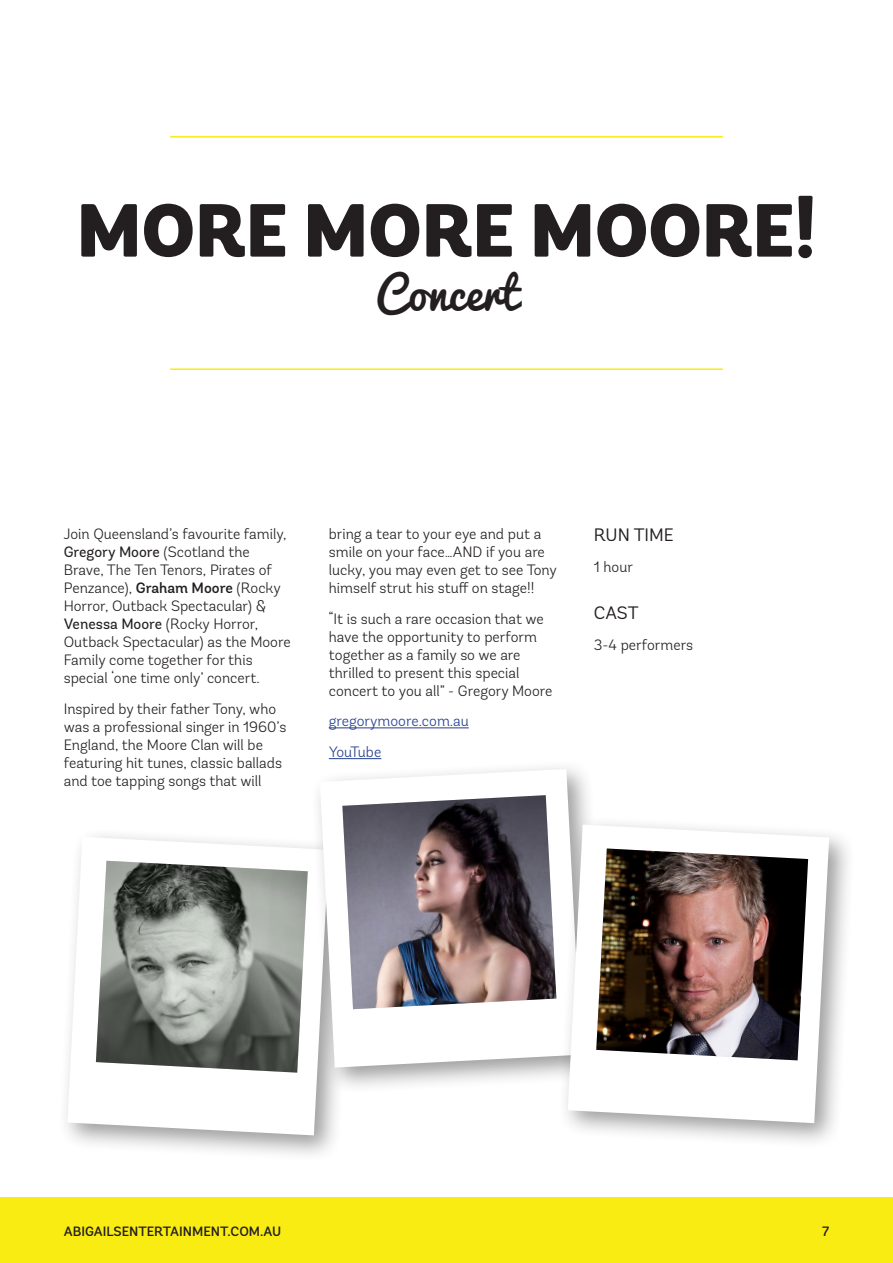
<style>
.page{position:relative;width:893px;height:1263px;background:#fff}
.page>*{position:absolute;margin:0;border:0;box-sizing:border-box;transform-origin:0 0}
.t1{font:900 75px "Andes Rounded";color:#231f20}
.t2{font:45px "Pacifico";color:#231f20}
.body_subhead{font:18px "Andes Rounded";color:#231f20}
.t3{font:300 15px/18px "Andes Rounded";color:#231f20}
.t4{font:300 15px "Andes Rounded";color:#253f8e}
.t5{font:300 15px "Andes Rounded";letter-spacing:-.055em;color:#253f8e}
.Paragraph_Style_1{font:500 13.5px "Andes Rounded";color:#231f20}
.s1{font-weight:400}
.s2{font-weight:500}
</style>
<div class="page">
<div style="left:58px;top:827px;width:298px;height:335px;background:#231f20;opacity:.45"></div>
<svg style="left:67px;top:837px;width:262px;height:298px"></svg>
<div style="left:0;top:1198px;width:893px;height:65px;background:#f9ec12"></div>
<hr style="left:329px;top:727px;width:140px;height:1px;background:#253f8e">
<hr style="left:329px;top:758px;width:52px;height:1px;background:#253f8e">
<hr style="left:170px;top:368px;width:553px;height:2px;background:#f9ec12">
<hr style="left:170px;top:136px;width:553px;height:2px;background:#f9ec12">
<div style="left:310px;top:759px;width:298px;height:335px;background:#231f20;opacity:.45"></div>
<svg style="left:320px;top:769px;width:261px;height:298px"></svg>
<img style="left:342px;top:795px;width:214px;height:214px">
<div style="left:558px;top:815px;width:298px;height:335px;background:#231f20;opacity:.45"></div>
<svg style="left:568px;top:825px;width:261px;height:298px"></svg>
<img style="left:596px;top:848px;width:212px;height:212px">
<img style="left:96px;top:861px;width:212px;height:212px">
<p class="t1" style="left:77px;top:182px;width:741px">MORE MORE MOORE!</p>
<p class="t2" style="left:375px;top:253px;width:144px">Concert</p>
<p class="t3" style="left:64px;top:525px;width:228px">Join Queensland’s favourite family,<br><span class="s1">Gregory Moore</span> (Scotland the<br>Brave, The Ten Tenors, Pirates of<br>Penzance), <span class="s2">Graham Moore</span> (Rocky<br>Horror, Outback Spectacular) &amp;<br><span class="s1">Venessa Moore</span> (Rocky Horror,<br>Outback Spectacular) as the Moore<br>Family come together for this special ‘one time only’ concert.</p>
<p class="t3" style="left:64px;top:699px;width:224px">Inspired by their father Tony, who was a professional singer in 1960’s England, the Moore Clan will be featuring hit tunes, classic ballads and toe tapping songs that will</p>
<p class="t3" style="left:329px;top:525px;width:230px">bring a tear to your eye and put a smile on your face…AND if you are lucky, you may even get to see Tony himself strut his stuff on stage!!</p>
<p class="t3" style="left:329px;top:609px;width:225px">“It is such a rare occasion that we have the opportunity to perform together as a family so we are thrilled to present this special concert to you all” - Gregory Moore</p>
<p class="t4" style="left:329px;top:712px;width:141px">gregorymoore.com.au</p>
<p class="t5" style="left:329px;top:743px;width:54px">YouTube</p>
<p class="body_subhead" style="left:594px;top:524px;width:81px">RUN TIME</p>
<p class="t3" style="left:594px;top:558px;width:41px">1 hour</p>
<p class="body_subhead" style="left:594px;top:602px;width:46px">CAST</p>
<p class="t3" style="left:594px;top:635px;width:101px">3-4 performers</p>
<p class="Paragraph_Style_1" style="left:64px;top:1223px;width:219px">ABIGAILSENTERTAINMENT.COM.AU</p>
<p class="Paragraph_Style_1" style="left:822px;top:1223px;width:9px">7</p>
</div>
